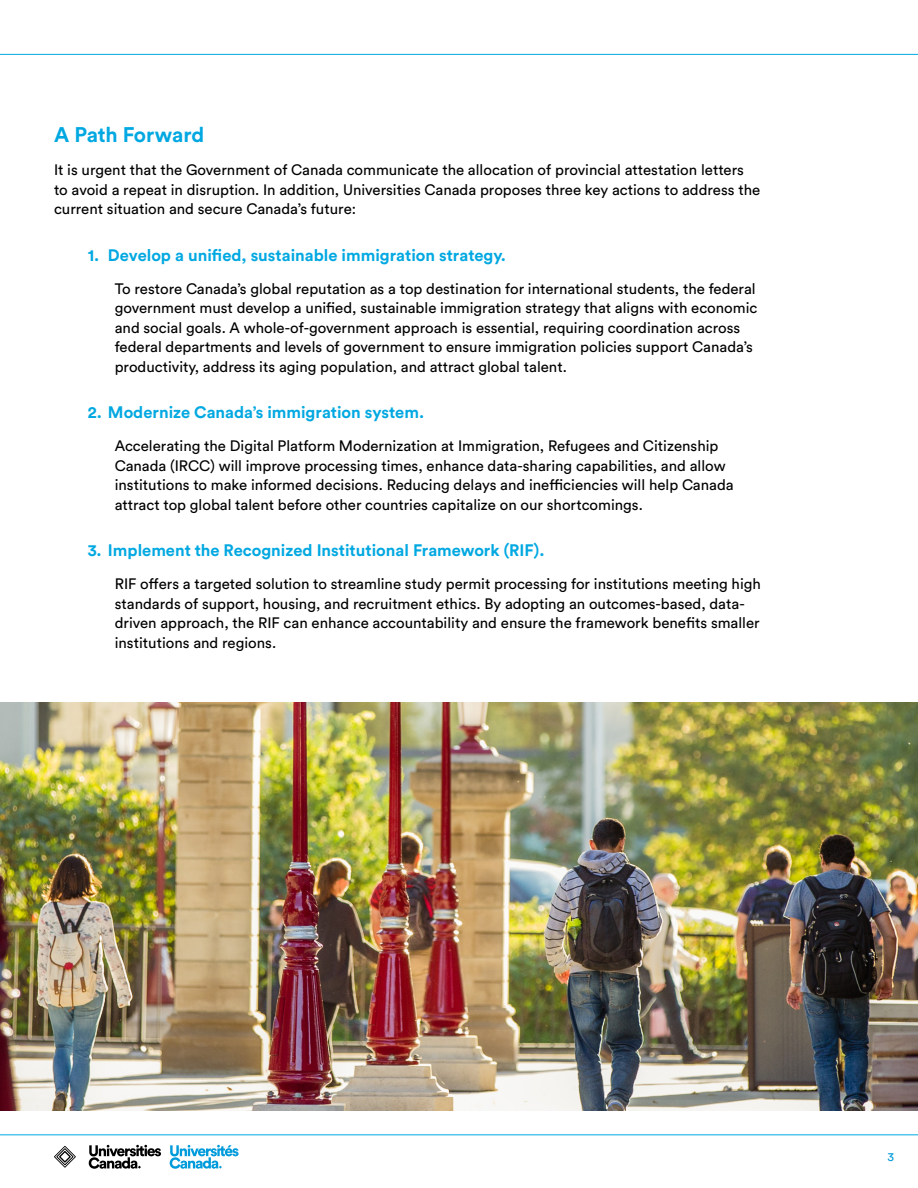
<style>
.page{position:relative;width:918px;height:1188px;background:#fff}
.page>*{position:absolute;margin:0;border:0;box-sizing:border-box;transform-origin:0 0}
.t1{font:700 21px "Circular Std";color:#00a8e1}
.t2{font:700 16.5px "Circular Std";color:#00a8e1}
.t3{font:15px/19.5px "Circular Std";color:#000}
.t4{font:12px "Circular Std";color:#009bdb}
</style>
<div class="page">
<hr style="left:0;top:1134px;width:918px;height:1px;background:#00a8e1">
<hr style="left:0;top:54px;width:918px;height:1px;background:#00a8e1">
<svg style="left:170px;top:1145px;width:69px;height:24px"></svg>
<svg style="left:89px;top:1145px;width:72px;height:24px"></svg>
<svg style="left:54px;top:1146px;width:22px;height:22px"></svg>
<img style="left:0;top:702px;width:918px;height:408px">
<h1 class="t1" style="left:54px;top:121px;width:152px">A Path Forward</h1>
<p class="t3" style="left:54px;top:160px;width:708px">It is urgent that the Government of Canada communicate the allocation of provincial attestation letters to avoid a repeat in disruption. In addition, Universities Canada proposes three key actions to address the current situation and secure Canada’s future:</p>
<p class="t2" style="left:88px;top:244px;width:420px">1. Develop a unified, sustainable immigration strategy.</p>
<p class="t3" style="left:115px;top:279px;width:644px">To restore Canada’s global reputation as a top destination for international students, the federal government must develop a unified, sustainable immigration strategy that aligns with economic and social goals. A whole-of-government approach is essential, requiring coordination across federal departments and levels of government to ensure immigration policies support Canada’s productivity, address its aging population, and attract global talent.</p>
<p class="t2" style="left:88px;top:402px;width:338px">2. Modernize Canada’s immigration system.</p>
<p class="t3" style="left:115px;top:436px;width:621px">Accelerating the Digital Platform Modernization at Immigration, Refugees and Citizenship Canada (IRCC) will improve processing times, enhance data-sharing capabilities, and allow institutions to make informed decisions. Reducing delays and inefficiencies will help Canada attract top global talent before other countries capitalize on our shortcomings.</p>
<p class="t2" style="left:88px;top:540px;width:458px">3. Implement the Recognized Institutional Framework (RIF).</p>
<p class="t3" style="left:115px;top:574px;width:648px">RIF offers a targeted solution to streamline study permit processing for institutions meeting high standards of support, housing, and recruitment ethics. By adopting an outcomes-based, data&shy;driven approach, the RIF can enhance accountability and ensure the framework benefits smaller institutions and regions.</p>
<p class="t4" style="left:888px;top:1149px;width:8px">3</p>
</div>
